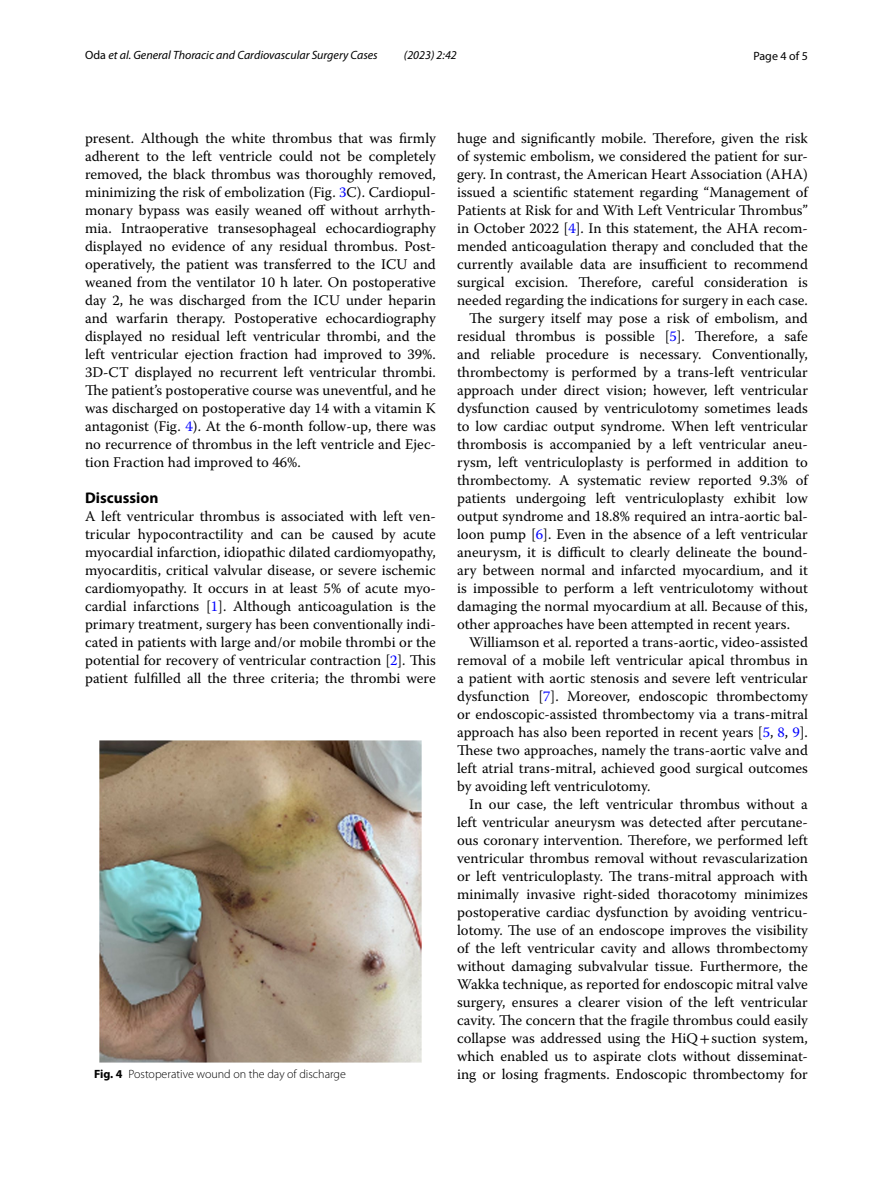
<style>
.page{position:relative;width:893px;height:1187px;background:#fff}
.page>*{position:absolute;margin:0;border:0;box-sizing:border-box;transform-origin:0 0}
.t1{font:700 15.45px "Myriad Pro";color:#000}
.t2{font:14.7px/18px "Warnock Pro";color:#000;text-align:justify}
.t3{font:italic 12px "Myriad Pro";color:#000}
.t4{font:300 12px "Myriad Pro";color:#000}
.t5{font:12px "Myriad Pro";color:#000}
.s1{font-style:normal}
.s2{color:#00f}
.s3{font-family:"STIX"}
.s4{font-weight:700}
</style>
<div class="page">
<img style="left:100px;top:740px;width:321px;height:322px">
<p class="t3" style="left:85px;top:48px;width:294px"><span class="s1">Oda</span> et al. General Thoracic and Cardiovascular Surgery Cases</p>
<p class="t3" style="left:404px;top:48px;width:54px">(2023) 2:42</p>
<p class="t5" style="left:753px;top:48px;width:56px">Page 4 of 5</p>
<p class="t2" style="left:85px;top:128px;width:352px">present. Although the white thrombus that was firmly adherent to the left ventricle could not be completely removed, the black thrombus was thoroughly removed, minimizing the risk of embolization (Fig. <span class="s2">3</span>C). Cardiopul&shy;monary bypass was easily weaned off without arrhyth&shy;mia. Intraoperative transesophageal echocardiography displayed no evidence of any residual thrombus. Post&shy;operatively, the patient was transferred to the ICU and weaned from the ventilator 10 h later. On postoperative day 2, he was discharged from the ICU under heparin and warfarin therapy. Postoperative echocardiography displayed no residual left ventricular thrombi, and the left ventricular ejection fraction had improved to 39%.<br>3D-CT displayed no recurrent left ventricular thrombi.<br>The patient’s postoperative course was uneventful, and he was discharged on postoperative day 14 with a vitamin K antagonist (Fig. <span class="s2">4</span>). At the 6-month follow-up, there was no recurrence of thrombus in the left ventricle and Ejec&shy;tion Fraction had improved to 46%.</p>
<p class="t1" style="left:85px;top:487px;width:75px">Discussion</p>
<p class="t2" style="left:85px;top:506px;width:352px">A left ventricular thrombus is associated with left ven&shy;tricular hypocontractility and can be caused by acute myocardial infarction, idiopathic dilated cardiomyopathy, myocarditis, critical valvular disease, or severe ischemic cardiomyopathy. It occurs in at least 5% of acute myo&shy;cardial infarctions [<span class="s2">1</span>]. Although anticoagulation is the primary treatment, surgery has been conventionally indi&shy;cated in patients with large and/or mobile thrombi or the potential for recovery of ventricular contraction [<span class="s2">2</span>]. This patient fulfilled all the three criteria; the thrombi were</p>
<p class="t2" style="left:457px;top:128px;width:352px">huge and significantly mobile. Therefore, given the risk</p>
<p class="t2" style="left:457px;top:146px;width:352px">of systemic embolism, we considered the patient for sur-</p>
<p class="t2" style="left:457px;top:164px;width:352px">gery. In contrast, the American Heart Association (AHA)</p>
<p class="t2" style="left:457px;top:182px;width:352px">issued a scientific statement regarding “Management of</p>
<p class="t2" style="left:457px;top:200px;width:352px">Patients at Risk for and With Left Ventricular Thrombus”</p>
<p class="t2" style="left:457px;top:218px;width:352px">in October 2022 [<span class="s2">4</span>]. In this statement, the AHA recom-</p>
<p class="t2" style="left:457px;top:236px;width:352px">mended anticoagulation therapy and concluded that the</p>
<p class="t2" style="left:457px;top:254px;width:352px">currently available data are insufficient to recommend</p>
<p class="t2" style="left:457px;top:272px;width:352px">surgical excision. Therefore, careful consideration is</p>
<p class="t2" style="left:457px;top:290px;width:352px">needed regarding the indications for surgery in each case.</p>
<p class="t2" style="left:469px;top:308px;width:340px">The surgery itself may pose a risk of embolism, and</p>
<p class="t2" style="left:457px;top:326px;width:352px">residual thrombus is possible [<span class="s2">5</span>]. Therefore, a safe</p>
<p class="t2" style="left:457px;top:344px;width:352px">and reliable procedure is necessary. Conventionally,</p>
<p class="t2" style="left:457px;top:362px;width:352px">thrombectomy is performed by a trans-left ventricular</p>
<p class="t2" style="left:457px;top:380px;width:352px">approach under direct vision; however, left ventricular</p>
<p class="t2" style="left:457px;top:398px;width:352px">dysfunction caused by ventriculotomy sometimes leads</p>
<p class="t2" style="left:457px;top:416px;width:352px">to low cardiac output syndrome. When left ventricular</p>
<p class="t2" style="left:457px;top:434px;width:352px">thrombosis is accompanied by a left ventricular aneu-</p>
<p class="t2" style="left:457px;top:452px;width:352px">rysm, left ventriculoplasty is performed in addition to</p>
<p class="t2" style="left:457px;top:470px;width:352px">thrombectomy. A systematic review reported 9.3% of</p>
<p class="t2" style="left:457px;top:488px;width:352px">patients undergoing left ventriculoplasty exhibit low</p>
<p class="t2" style="left:457px;top:506px;width:352px">output syndrome and 18.8% required an intra-aortic bal-</p>
<p class="t2" style="left:457px;top:524px;width:352px">loon pump [<span class="s2">6</span>]. Even in the absence of a left ventricular</p>
<p class="t2" style="left:457px;top:542px;width:352px">aneurysm, it is difficult to clearly delineate the bound-</p>
<p class="t2" style="left:457px;top:560px;width:352px">ary between normal and infarcted myocardium, and it</p>
<p class="t2" style="left:457px;top:578px;width:352px">is impossible to perform a left ventriculotomy without</p>
<p class="t2" style="left:457px;top:596px;width:352px">damaging the normal myocardium at all. Because of this,</p>
<p class="t2" style="left:457px;top:614px;width:334px">other approaches have been attempted in recent years.</p>
<p class="t2" style="left:469px;top:632px;width:340px">Williamson et al. reported a trans-aortic, video-assisted</p>
<p class="t2" style="left:457px;top:650px;width:352px">removal of a mobile left ventricular apical thrombus in</p>
<p class="t2" style="left:457px;top:668px;width:352px">a patient with aortic stenosis and severe left ventricular</p>
<p class="t2" style="left:457px;top:686px;width:352px">dysfunction [<span class="s2">7</span>]. Moreover, endoscopic thrombectomy</p>
<p class="t2" style="left:457px;top:704px;width:352px">or endoscopic-assisted thrombectomy via a trans-mitral</p>
<p class="t2" style="left:457px;top:722px;width:352px">approach has also been reported in recent years [<span class="s2">5</span>, <span class="s2">8</span>, <span class="s2">9</span>].</p>
<p class="t2" style="left:457px;top:740px;width:352px">These two approaches, namely the trans-aortic valve and</p>
<p class="t2" style="left:457px;top:758px;width:352px">left atrial trans-mitral, achieved good surgical outcomes</p>
<p class="t2" style="left:457px;top:776px;width:195px">by avoiding left ventriculotomy.</p>
<p class="t2" style="left:469px;top:794px;width:340px">In our case, the left ventricular thrombus without a</p>
<p class="t2" style="left:457px;top:812px;width:352px">left ventricular aneurysm was detected after percutane-</p>
<p class="t2" style="left:457px;top:830px;width:352px">ous coronary intervention. Therefore, we performed left</p>
<p class="t2" style="left:457px;top:848px;width:352px">ventricular thrombus removal without revascularization</p>
<p class="t2" style="left:457px;top:866px;width:352px">or left ventriculoplasty. The trans-mitral approach with</p>
<p class="t2" style="left:457px;top:884px;width:352px">minimally invasive right-sided thoracotomy minimizes</p>
<p class="t2" style="left:457px;top:902px;width:352px">postoperative cardiac dysfunction by avoiding ventricu-</p>
<p class="t2" style="left:457px;top:920px;width:352px">lotomy. The use of an endoscope improves the visibility</p>
<p class="t2" style="left:457px;top:938px;width:352px">of the left ventricular cavity and allows thrombectomy</p>
<p class="t2" style="left:457px;top:956px;width:352px">without damaging subvalvular tissue. Furthermore, the</p>
<p class="t2" style="left:457px;top:974px;width:352px">Wakka technique, as reported for endoscopic mitral valve</p>
<p class="t2" style="left:457px;top:992px;width:352px">surgery, ensures a clearer vision of the left ventricular</p>
<p class="t2" style="left:457px;top:1010px;width:352px">cavity. The concern that the fragile thrombus could easily</p>
<p class="t2" style="left:457px;top:1028px;width:352px">collapse was addressed using the HiQ<span class="s3">+</span>suction system,</p>
<p class="t2" style="left:457px;top:1046px;width:352px">which enabled us to aspirate clots without disseminat-</p>
<p class="t4" style="left:94px;top:1066px;width:253px"><span class="s4">Fig. 4</span> Postoperative wound on the day of discharge</p>
<p class="t2" style="left:457px;top:1064px;width:352px">ing or losing fragments. Endoscopic thrombectomy for</p>
</div>
